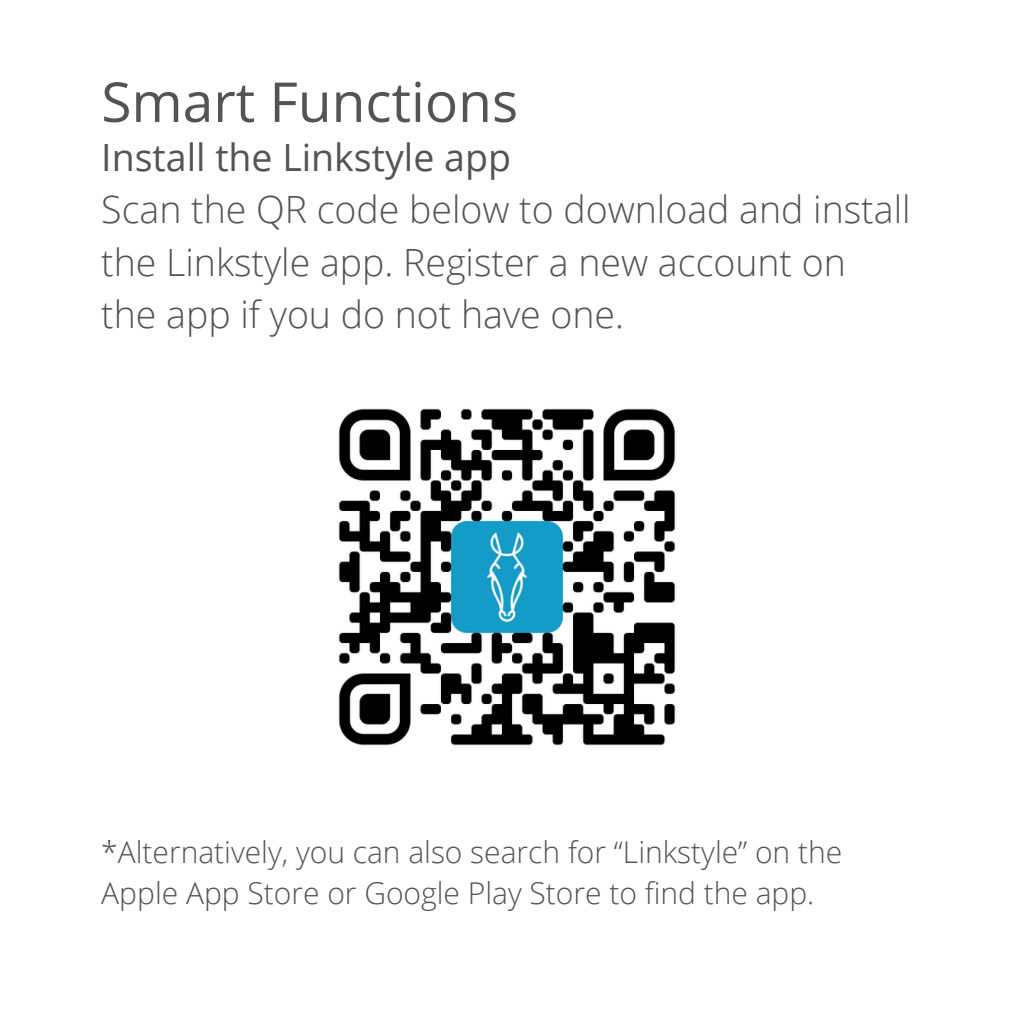
<style>
.page{position:relative;width:1013px;height:1013px;background:#fff}
.page>*{position:absolute;margin:0;border:0;box-sizing:border-box;transform-origin:0 0}
.t1{font:55px "Open Sans";color:#545454}
.t2{font:300 37.5px/52.5px "Open Sans";color:#545454}
.t3{font:37.5px "Open Sans";color:#545454}
.t4{font:300 30px/41.2px "Open Sans";color:#545454}
</style>
<div class="page">
<img style="left:338px;top:408px;width:338px;height:338px">
<h2 class="t1" style="left:101px;top:63px;width:418px">Smart Functions</h2>
<p class="t3" style="left:101px;top:131px;width:411px">Install the Linkstyle app</p>
<p class="t2" style="left:101px;top:182px;width:810px">Scan the QR code below to download and install the Linkstyle app. Register a new account on<br>the app if you do not have one.</p>
<p class="t4" style="left:101px;top:830px;width:742px">*Alternatively, you can also search for “Linkstyle” on the<br>Apple App Store or Google Play Store to find the app.</p>
</div>
